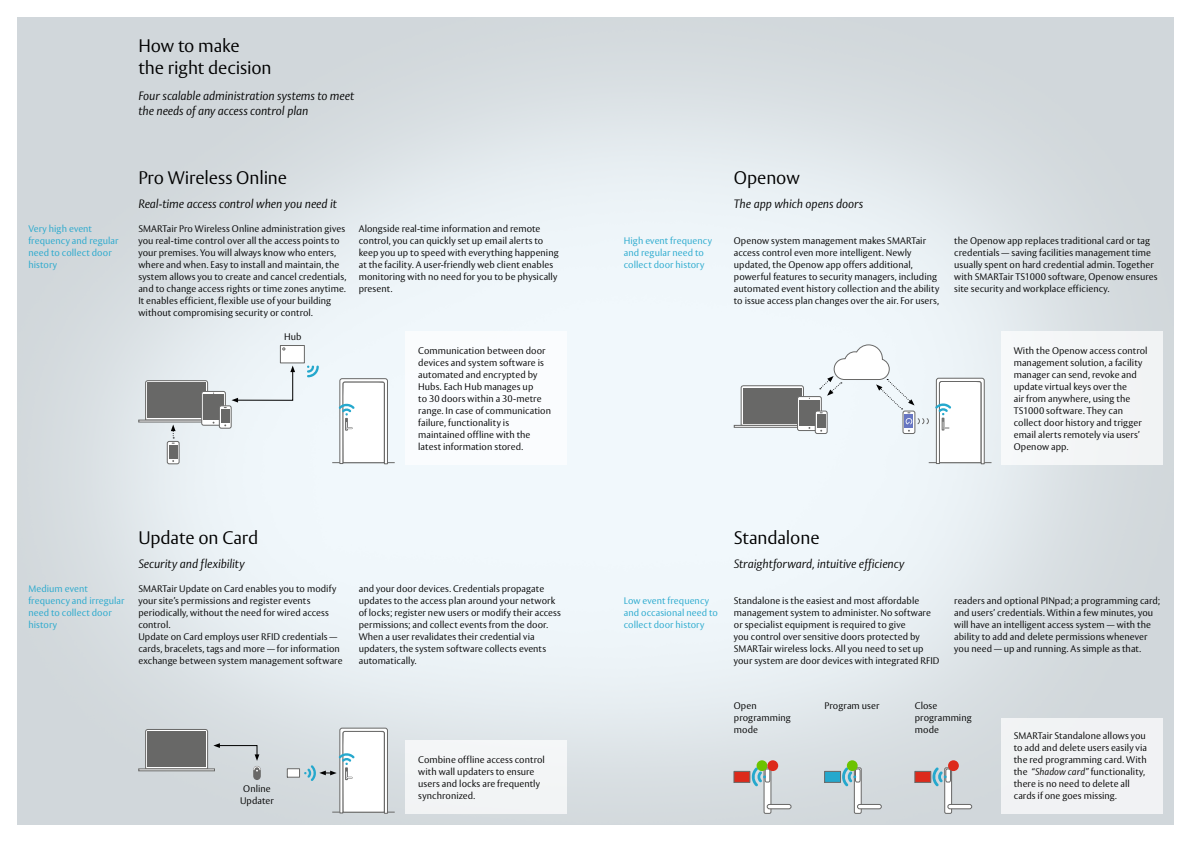
<style>
.page{position:relative;width:1191px;height:842px;background:#fff}
.page>*{position:absolute;margin:0;border:0;box-sizing:border-box;transform-origin:0 0}
.t1{font:300 18px/22px "ASSA Vesta";letter-spacing:-.01em;color:#000}
.t2{font:italic 300 12px/14.5px "ASSA Vesta";letter-spacing:-.01em;color:#000}
.t3{font:300 9.5px/12px "ASSA Vesta";letter-spacing:.005em;color:#000}
.t4{font:300 9.5px/12px "ASSA Vesta";letter-spacing:.005em;color:#25a8cd}
.s1{font-style:italic}
</style>
<div class="page">
<img style="left:17px;top:17px;width:1157px;height:808px">
<svg style="left:167px;top:441px;width:12px;height:23px"></svg>
<div style="left:167px;top:441px;width:12px;height:23px;border:1px solid #686867;border-radius:2px"></div>
<div style="left:169px;top:445px;width:9px;height:13px;background:#686867"></div>
<svg style="left:307px;top:366px;width:12px;height:11px"></svg>
<hr style="left:332px;top:462px;width:63px;height:1px;background:#686867">
<svg style="left:339px;top:378px;width:49px;height:86px"></svg>
<div style="left:138px;top:420px;width:77px;height:2px;background:#fff;border:1px solid #686867"></div>
<svg style="left:202px;top:391px;width:23px;height:34px"></svg>
<div style="left:201px;top:391px;width:25px;height:35px;border:1px solid #686867;border-radius:2px"></div>
<div style="left:203px;top:394px;width:21px;height:26px;background:#686867"></div>
<svg style="left:145px;top:380px;width:69px;height:64px;background:#9d9fa0"></svg>
<svg style="left:219px;top:406px;width:12px;height:22px"></svg>
<div style="left:219px;top:405px;width:12px;height:23px;border:1px solid #686867;border-radius:2px"></div>
<div style="left:221px;top:409px;width:9px;height:14px;background:#686867"></div>
<svg style="left:224px;top:366px;width:71px;height:42px"></svg>
<div style="left:280px;top:345px;width:25px;height:18px;background:#fff;border:1px solid #686867"></div>
<div style="left:405px;top:332px;width:162px;height:133px;background:#fff"></div>
<div style="left:287px;top:768px;width:13px;height:9px;background:#fff;border:1px solid #686867"></div>
<hr style="left:332px;top:812px;width:63px;height:1px;background:#686867">
<svg style="left:304px;top:727px;width:84px;height:87px"></svg>
<div style="left:138px;top:768px;width:77px;height:3px;background:#fff;border:1px solid #686867"></div>
<svg style="left:145px;top:729px;width:116px;height:51px;background:#a5a8aa"></svg>
<div style="left:405px;top:741px;width:162px;height:73px;background:#f3f5f6"></div>
<hr style="left:928px;top:462px;width:63px;height:1px;background:#686867">
<svg style="left:935px;top:377px;width:50px;height:87px"></svg>
<div style="left:734px;top:425px;width:76px;height:3px;background:#fff;border:1px solid #686867"></div>
<svg style="left:797px;top:397px;width:24px;height:33px"></svg>
<div style="left:797px;top:396px;width:24px;height:35px;border:1px solid #686867;border-radius:2px"></div>
<div style="left:799px;top:400px;width:21px;height:26px;background:#686867"></div>
<svg style="left:740px;top:385px;width:70px;height:44px"></svg>
<svg style="left:815px;top:411px;width:12px;height:22px"></svg>
<div style="left:815px;top:411px;width:12px;height:23px;border:1px solid #686867;border-radius:2px"></div>
<div style="left:816px;top:414px;width:9px;height:14px;background:#686867"></div>
<div style="left:903px;top:411px;width:12px;height:22px;background:#fff;border-radius:2px"></div>
<div style="left:902px;top:411px;width:13px;height:23px;border:1px solid #686867;border-radius:2px"></div>
<div style="left:904px;top:414px;width:9px;height:14px;background:#6776c2"></div>
<svg style="left:820px;top:344px;width:109px;height:80px"></svg>
<div style="left:1001px;top:332px;width:161px;height:133px;background:#f3f5f6"></div>
<div style="left:1001px;top:718px;width:161px;height:96px;background:#f1f2f4"></div>
<div style="left:764px;top:768px;width:7px;height:45px;background:#fff"></div>
<div style="left:764px;top:767px;width:7px;height:47px;border:1px solid #686867"></div>
<svg style="left:750px;top:767px;width:20px;height:19px"></svg>
<div style="left:734px;top:771px;width:16px;height:11px;background:#dd2a1b;border:1px solid #686867"></div>
<div style="left:756px;top:760px;width:11px;height:11px;background:#6cc300;border-radius:50%"></div>
<div style="left:767px;top:760px;width:11px;height:11px;background:#dd2a1b;border-radius:50%"></div>
<div style="left:767px;top:804px;width:24px;height:5px;background:#fff;border-radius:2px"></div>
<div style="left:767px;top:804px;width:24px;height:5px;border:1px solid #686867;border-radius:2px"></div>
<div style="left:914px;top:771px;width:17px;height:11px;background:#dd2a1b;border:1px solid #686867"></div>
<div style="left:944px;top:768px;width:7px;height:45px;background:#fff"></div>
<div style="left:944px;top:767px;width:8px;height:47px;border:1px solid #686867"></div>
<svg style="left:931px;top:767px;width:20px;height:19px"></svg>
<div style="left:948px;top:760px;width:10px;height:11px;background:#dd2a1b;border-radius:50%"></div>
<div style="left:948px;top:804px;width:23px;height:5px;background:#fff;border-radius:2px"></div>
<div style="left:947px;top:804px;width:25px;height:5px;border:1px solid #686867;border-radius:2px"></div>
<div style="left:824px;top:771px;width:16px;height:11px;background:#25a8cd;border:1px solid #686867"></div>
<div style="left:854px;top:768px;width:7px;height:45px;background:#fff"></div>
<div style="left:854px;top:767px;width:7px;height:47px;border:1px solid #686867"></div>
<svg style="left:841px;top:767px;width:19px;height:19px"></svg>
<div style="left:847px;top:760px;width:10px;height:11px;background:#6cc300;border-radius:50%"></div>
<div style="left:857px;top:804px;width:24px;height:5px;background:#fff;border-radius:2px"></div>
<div style="left:857px;top:804px;width:24px;height:5px;border:1px solid #686867;border-radius:2px"></div>
<h1 class="t1" style="left:138px;top:36px;width:135px">How to make<br>the right decision</h1>
<p class="t2" style="left:138px;top:89px;width:217px">Four scalable administration systems to meet the needs of any access control plan</p>
<p class="t4" style="left:28px;top:223px;width:92px">Very high event frequency and regular need to collect door history</p>
<h1 class="t1" style="left:138px;top:168px;width:150px">Pro Wireless Online</h1>
<p class="t2" style="left:138px;top:197px;width:200px">Real-time access control when you need it</p>
<p class="t3" style="left:138px;top:223px;width:209px">SMARTair Pro Wireless Online administration gives you real-time control over all the access points to your premises. You will always know who enters, where and when. Easy to install and maintain, the system allows you to create and cancel credentials, and to change access rights or time zones anytime.<br>It enables efficient, flexible use of your building without compromising security or control.</p>
<p class="t3" style="left:359px;top:223px;width:201px">Alongside real-time information and remote control, you can quickly set up email alerts to keep you up to speed with everything happening at the facility. A user-friendly web client enables monitoring with no need for you to be physically present.</p>
<p class="t3" style="left:284px;top:331px;width:19px">Hub</p>
<p class="t3" style="left:418px;top:345px;width:134px">Communication between door devices and system software is automated and encrypted by<br>Hubs. Each Hub manages up<br>to 30 doors within a 30-metre range. In case of communication failure, functionality is maintained offline with the latest information stored.</p>
<p class="t4" style="left:28px;top:583px;width:98px">Medium event frequency and irregular need to collect door history</p>
<h1 class="t1" style="left:138px;top:528px;width:121px">Update on Card</h1>
<p class="t3" style="left:138px;top:583px;width:206px">SMARTair Update on Card enables you to modify your site’s permissions and register events periodically, without the need for wired access control.<br>Update on Card employs user RFID credentials — cards, bracelets, tags and more — for information exchange between system management software</p>
<p class="t3" style="left:359px;top:583px;width:204px">and your door devices. Credentials propagate updates to the access plan around your network of locks; register new users or modify their access permissions; and collect events from the door.<br>When a user revalidates their credential via updaters, the system software collects events automatically.</p>
<p class="t2" style="left:138px;top:557px;width:108px">Security and flexibility</p>
<p class="t3" style="left:240px;top:783px;width:35px;text-align:center">Online<br>Updater</p>
<p class="t3" style="left:418px;top:754px;width:128px">Combine offline access control with wall updaters to ensure users and locks are frequently synchronized.</p>
<h1 class="t1" style="left:734px;top:168px;width:67px">Openow</h1>
<p class="t4" style="left:624px;top:235px;width:90px">High event frequency and regular need to collect door history</p>
<p class="t2" style="left:734px;top:197px;width:131px">The app which opens doors</p>
<p class="t3" style="left:734px;top:235px;width:207px">Openow system management makes SMARTair access control even more intelligent. Newly updated, the Openow app offers additional, powerful features to security managers, including automated event history collection and the ability to issue access plan changes over the air. For users,</p>
<p class="t3" style="left:954px;top:235px;width:205px">the Openow app replaces traditional card or tag credentials — saving facilities management time usually spent on hard credential admin. Together with SMARTair TS1000 software, Openow ensures site security and workplace efficiency.</p>
<p class="t3" style="left:1013px;top:345px;width:135px">With the Openow access control management solution, a facility manager can send, revoke and update virtual keys over the<br>air from anywhere, using the<br>TS1000 software. They can collect door history and trigger email alerts remotely via users’<br>Openow app.</p>
<h1 class="t1" style="left:734px;top:528px;width:87px">Standalone</h1>
<p class="t2" style="left:734px;top:557px;width:172px">Straightforward, intuitive efficiency</p>
<p class="t4" style="left:624px;top:595px;width:96px">Low event frequency and occasional need to collect door history</p>
<p class="t3" style="left:734px;top:595px;width:207px">Standalone is the easiest and most affordable management system to administer. No software or specialist equipment is required to give<br>you control over sensitive doors protected by SMARTair wireless locks. All you need to set up your system are door devices with integrated RFID</p>
<p class="t3" style="left:954px;top:595px;width:207px">readers and optional PINpad; a programming card; and users’ credentials. Within a few minutes, you will have an intelligent access system — with the ability to add and delete permissions whenever you need — up and running. As simple as that.</p>
<p class="t3" style="left:734px;top:700px;width:58px">Open programming mode</p>
<p class="t3" style="left:824px;top:700px;width:56px">Program user</p>
<p class="t3" style="left:914px;top:700px;width:58px">Close programming mode</p>
<p class="t3" style="left:1013px;top:730px;width:135px">SMARTair Standalone allows you to add and delete users easily via the red programming card. With the <span class="s1">“Shadow card”</span> functionality, there is no need to delete all cards if one goes missing.</p>
</div>
